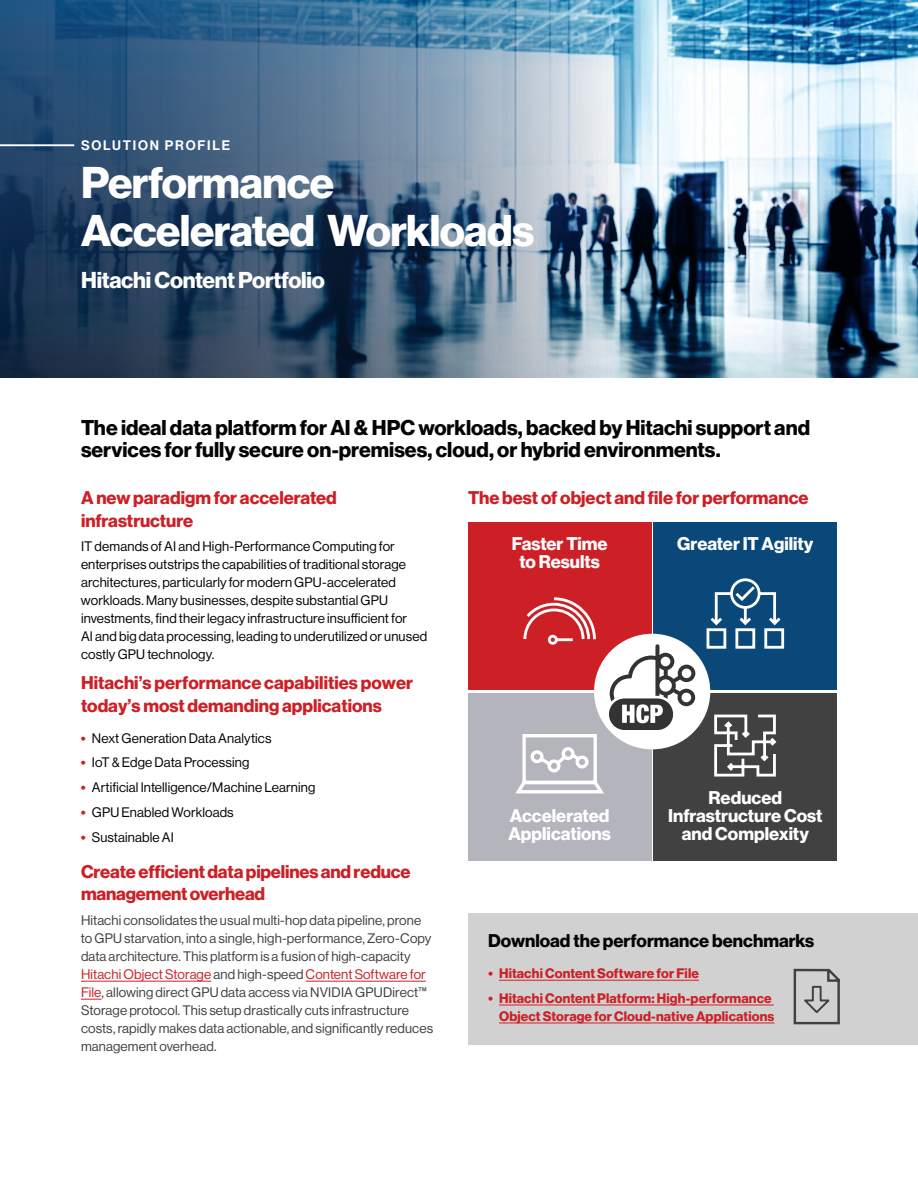
<style>
.page{position:relative;width:918px;height:1188px;background:#fff}
.page>*{position:absolute;margin:0;border:0;box-sizing:border-box;transform-origin:0 0}
.t1{font:43.5px/48px "N Haas Grotesk DS Pro 75 Bd";letter-spacing:-.015em;color:#fff}
.t2{font:22.5px "N Haas Grotesk DS Pro 75 Bd";letter-spacing:-.01em;color:#fff}
.t3{font:21px/22.5px "N Haas Grotesk DS Pro 75 Bd";color:#040503}
.t4{font:18px/22.5px "N Haas Grotesk DS Pro 75 Bd";color:#cd2026}
.t5{font:18px/18px "N Haas Grotesk DS Pro 75 Bd";color:#fff;text-align:center}
.t6{font:18px "N Haas Grotesk DS Pro 75 Bd";color:#040503}
.t7{font:13.5px/18px "N Haas Grotesk DS Pro 55 Rg";letter-spacing:.01em;color:#040503}
.t8{font:13.5px/18px "N Haas Grotesk DS Pro 55 Rg";letter-spacing:.01em;color:#414141}
.t9{font:13.5px/18px "N Haas Grotesk DS Pro 75 Bd";letter-spacing:.01em;color:#cd2026;text-align:right}
.t10{font:13.5px "N Haas Grotesk DS Pro 65 Md";letter-spacing:.13em;color:#fff}
.s1{font-family:"N Haas Grotesk DS Pro 75 Bd";color:#cd2026}
.s2{color:#cd2026}
</style>
<div class="page">
<div style="left:468px;top:913px;width:450px;height:132px;background:#d2d1d1"></div>
<hr style="left:499px;top:980px;width:200px;height:1px;background:#cd2026">
<hr style="left:499px;top:1005px;width:275px;height:1px;background:#cd2026">
<hr style="left:499px;top:1023px;width:275px;height:1px;background:#cd2026">
<img style="left:0;top:0;width:918px;height:377px">
<hr style="left:0;top:144px;width:74px;height:2px;background:#fff">
<svg style="left:81px;top:999px;width:20px;height:1px"></svg>
<hr style="left:306px;top:981px;width:120px;height:1px;background:#cd2026">
<hr style="left:81px;top:981px;width:130px;height:1px;background:#cd2026">
<div style="left:654px;top:522px;width:183px;height:168px;background:#0a487a"></div>
<div style="left:654px;top:693px;width:183px;height:167px;background:#414141"></div>
<div style="left:468px;top:522px;width:183px;height:168px;background:#cd2026"></div>
<div style="left:468px;top:693px;width:183px;height:167px;background:#b4b4bc"></div>
<svg style="left:714px;top:714px;width:63px;height:63px"></svg>
<svg style="left:706px;top:578px;width:79px;height:71px"></svg>
<div style="left:594px;top:634px;width:116px;height:115px;background:#fff;border-radius:50%"></div>
<svg style="left:515px;top:596px;width:180px;height:200px"></svg>
<svg style="left:793px;top:968px;width:47px;height:57px"></svg>
<p class="t10" style="left:81px;top:137px;width:151px">SOLUTION PROFILE</p>
<h1 class="t1" style="left:81px;top:159px;width:455px">Performance<br>Accelerated Workloads</h1>
<h2 class="t2" style="left:81px;top:267px;width:245px">Hitachi Content Portfolio</h2>
<h3 class="t3" style="left:81px;top:416px;width:731px">The ideal data platform for AI &amp; HPC workloads, backed by Hitachi support and services for fully secure on-premises, cloud, or hybrid environments.</h3>
<h3 class="t4" style="left:81px;top:487px;width:257px">A new paradigm for accelerated infrastructure</h3>
<p class="t7" style="left:81px;top:538px;width:348px">IT demands ofAI and High-Performance Computing for enterprises outstrips the capabilities of traditional storage architectures, particularly for modern GPU-accelerated workloads. Many businesses, despite substantial GPU investments, find their legacy infrastructure insufficient for<br>AI and big data processing, leading to underutilized or unused costly GPU technology.</p>
<h3 class="t4" style="left:81px;top:671px;width:334px;line-height:23.1px">Hitachi’s performance capabilities power today’s most demanding applications</h3>
<p class="t7" style="left:81px;top:729px;width:192px"><span class="s1">•</span> Next Generation Data Analytics</p>
<p class="t7" style="left:81px;top:754px;width:170px"><span class="s1">•</span> IoT &amp; Edge Data Processing</p>
<p class="t7" style="left:81px;top:779px;width:236px"><span class="s1">•</span> Artificial Intelligence/Machine Learning</p>
<p class="t7" style="left:81px;top:803px;width:154px"><span class="s1">•</span> GPU Enabled Workloads</p>
<p class="t7" style="left:81px;top:828px;width:94px"><span class="s1">•</span> Sustainable AI</p>
<h3 class="t4" style="left:81px;top:861px;width:331px;line-height:21.9px">Create efficientdata pipelinesand reduce management overhead</h3>
<p class="t8" style="left:81px;top:911px;width:354px">Hitachi consolidates the usual multi-hop data pipeline, prone to GPUstarvation, into a single, high-performance, Zero-Copy data architecture. This platform is a fusion of high-capacity <span class="s2">Hitachi Object Storage</span> and high-speed <span class="s2">Content Software for File</span>, allowing direct GPU data access via NVIDIA GPUDirect™ Storage protocol. This setup drastically cuts infrastructure costs, rapidly makes data actionable, and significantly reduces management overhead.</p>
<h3 class="t4" style="left:468px;top:487px;width:342px">The best of object and file for performance</h3>
<h3 class="t5" style="left:677px;top:535px;width:138px">Greater IT Agility</h3>
<h3 class="t5" style="left:512px;top:535px;width:97px">Faster Time to Results</h3>
<h3 class="t5" style="left:668px;top:789px;width:156px">Reduced<br>Infrastructure Cost and Complexity</h3>
<h3 class="t5" style="left:508px;top:807px;width:104px;text-align:left">Accelerated<br>Applications</h3>
<h3 class="t6" style="left:488px;top:930px;width:328px">Download the performance benchmarks</h3>
<p class="t9" style="left:488px;top:965px;width:212px">• Hitachi Content Software for File</p>
<p class="t9" style="left:488px;top:990px;width:288px">• Hitachi Content Platform: High-performance<br>Object Storage for Cloud-native Applications</p>
</div>
